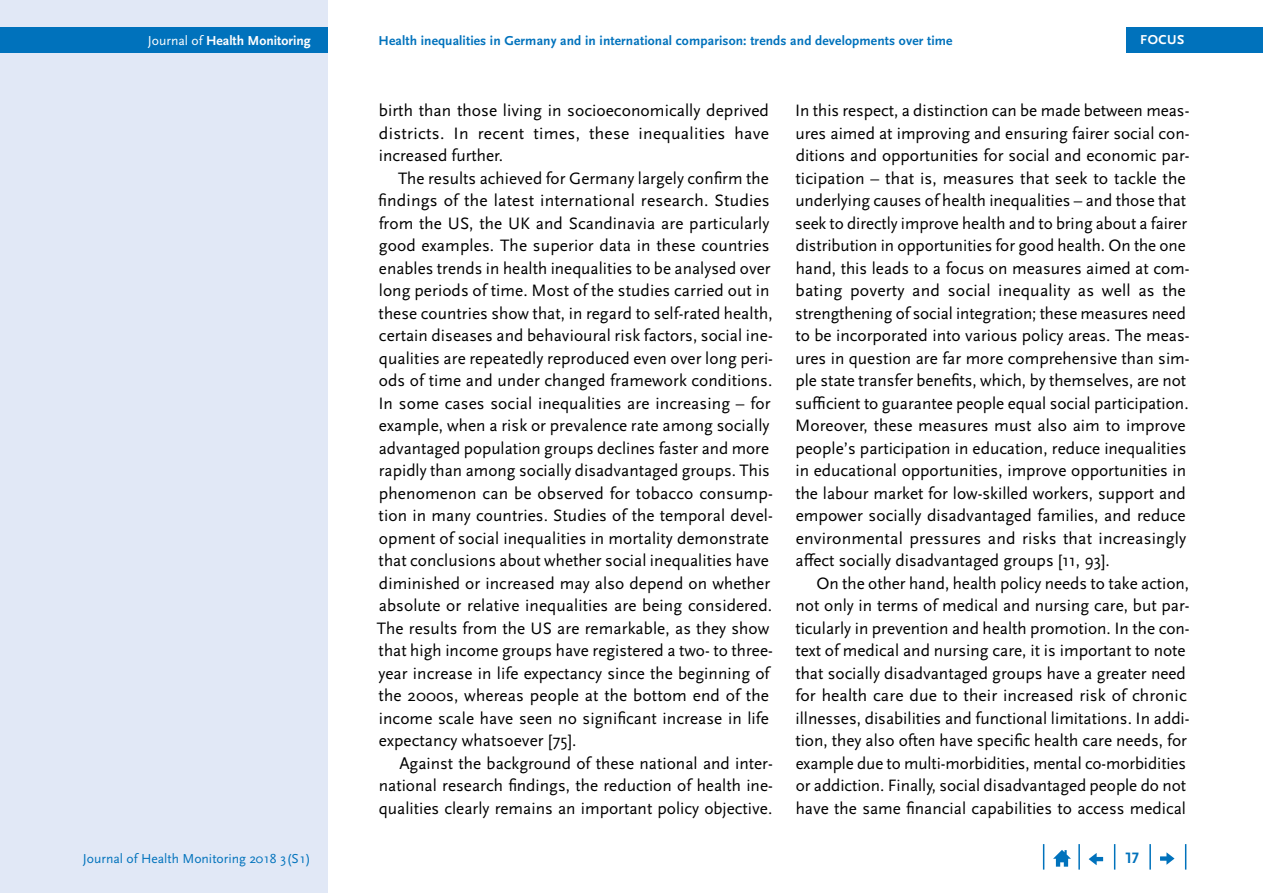
<style>
.page{position:relative;width:1263px;height:893px;background:#fff}
.page>*{position:absolute;margin:0;border:0;box-sizing:border-box;transform-origin:0 0}
.Copy_Einzug{font:17.25px/22.5px "Scala Sans Pro";color:#000}
.t1{font:700 15.75px "Scala Sans Pro";color:#0072bc}
.t2{font:13.65px "Scala Sans Pro Regular 4";color:#0072bc}
.t3{font:13.65px "Scala Sans Pro Bold 4";color:#fff}
.t4{font:13.5px "Scala Sans Pro Bold 4";letter-spacing:.01em;color:#0072bc}
.t5{font:13.5px "Scala Sans Pro Bold 5";letter-spacing:.04em;color:#fff}
.s1{font-family:"Scala Sans Pro Regular 3"}
</style>
<div class="page">
<div style="left:0;top:0;width:327px;height:893px;background:#e1e8f6"></div>
<div style="left:0;top:28px;width:327px;height:25px;background:#0072bc"></div>
<svg style="left:1185px;top:844px;width:1px;height:26px"></svg>
<hr style="left:1149px;top:844px;width:2px;height:26px;background:#0072bc">
<svg style="left:1114px;top:844px;width:1px;height:26px"></svg>
<hr style="left:1078px;top:844px;width:2px;height:26px;background:#0072bc">
<svg style="left:1043px;top:844px;width:1px;height:26px"></svg>
<svg style="left:1053px;top:850px;width:18px;height:17px"></svg>
<svg style="left:1089px;top:853px;width:14px;height:12px"></svg>
<svg style="left:1160px;top:852px;width:14px;height:13px"></svg>
<div style="left:1126px;top:28px;width:137px;height:25px;background:#0072bc"></div>
<p class="t3" style="left:148px;top:33px;width:164px"><span class="s1">Journal of</span> Health Monitoring</p>
<p class="t4" style="left:378px;top:33px;width:575px">Health inequalities in Germany and in international comparison: trends and developments over time</p>
<p class="t5" style="left:1140px;top:32px;width:46px">FOCUS</p>
<p class="Copy_Einzug" style="left:379px;top:99px;width:392px;text-align:justify">birth than those living in socioeconomically deprived districts. In recent times, these inequalities have increased further.</p>
<p class="Copy_Einzug" style="left:377px;top:167px;width:398px;text-indent:21px">The results achieved for Germany largely confirm the findings of the latest international research. Studies from the US, the UK and Scandinavia are particularly good examples. The superior data in these countries enables trends in health inequalities to be analysed over long periods of time. Most of the studies carried out in these countries show that, in regard to self-rated health, certain diseases and behavioural risk factors, social ine&shy;qualities are repeatedly reproduced even over long peri&shy;ods of time and under changed framework conditions.<br>In some cases social inequalities are increasing – for example, when a risk or prevalence rate among socially advantaged population groups declines faster and more rapidly than among socially disadvantaged groups. This phenomenon can be observed for tobacco consump&shy;tion in many countries. Studies of the temporal devel&shy;opment of social inequalities in mortality demonstrate that conclusions about whether social inequalities have diminished or increased may also depend on whether absolute or relative inequalities are being considered.<br>The results from the US are remarkable, as they show that high income groups have registered a two- to three&shy;year increase in life expectancy since the beginning of the 2000s, whereas people at the bottom end of the income scale have seen no significant increase in life expectancy whatsoever [75].</p>
<p class="Copy_Einzug" style="left:379px;top:752px;width:396px;text-align:justify;text-indent:21px">Against the background of these national and inter&shy;national research findings, the reduction of health ine&shy;qualities clearly remains an important policy objective.</p>
<p class="Copy_Einzug" style="left:795px;top:99px;width:396px">In this respect, a distinction can be made between meas&shy;ures aimed at improving and ensuring fairer social con&shy;ditions and opportunities for social and economic par&shy;ticipation – that is, measures that seek to tackle the underlying causes of health inequalities – and those that seek to directly improve health and to bring about a fairer distribution in opportunities for good health. On the one hand, this leads to a focus on measures aimed at com&shy;bating poverty and social inequality as well as the strengthening of social integration; these measures need to be incorporated into various policy areas. The meas&shy;ures in question are far more comprehensive than sim&shy;ple state transfer benefits, which, by themselves, are not sufficient to guarantee people equal social participation.<br>Moreover, these measures must also aim to improve people’s participation in education, reduce inequalities in educational opportunities, improve opportunities in the labour market for low-skilled workers, support and empower socially disadvantaged families, and reduce environmental pressures and risks that increasingly affect socially disadvantaged groups [11, 93].</p>
<p class="Copy_Einzug" style="left:795px;top:572px;width:396px;text-indent:21px">On the other hand, health policy needs to take action, not only in terms of medical and nursing care, but par&shy;ticularly in prevention and health promotion. In the con&shy;text of medical and nursing care, it is important to note that socially disadvantaged groups have a greater need for health care due to their increased risk of chronic illnesses, disabilities and functional limitations. In addi&shy;tion, they also often have specific health care needs, for example due to multi-morbidities, mental co-morbidities or addiction. Finally, social disadvantaged people do not have the same financial capabilities to access medical</p>
<p class="t2" style="left:83px;top:850px;width:229px">Journal of Health Monitoring 2018 3(S1)</p>
<p class="t1" style="left:1125px;top:849px;width:15px">17</p>
</div>
